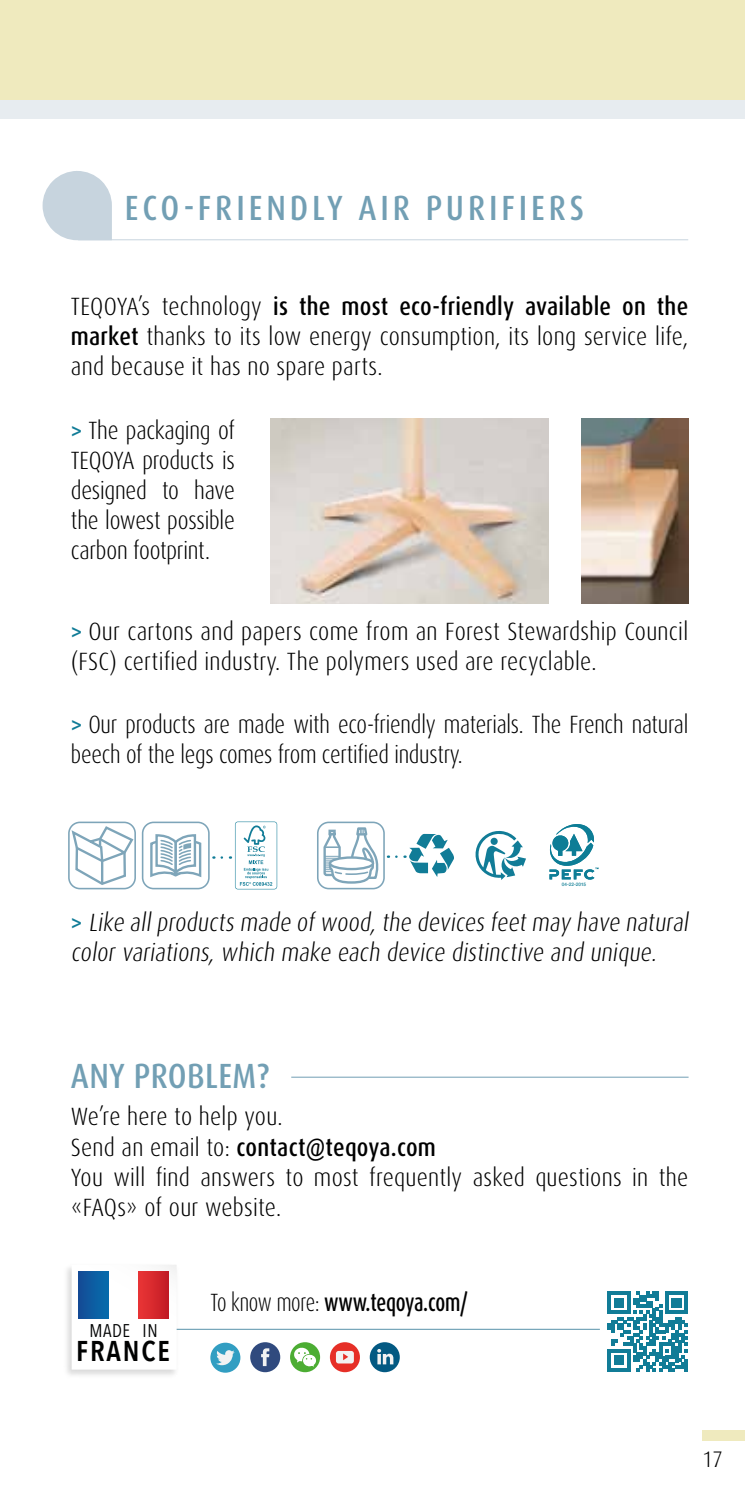
<style>
.page{position:relative;width:745px;height:1489px;background:#fff}
.page>*{position:absolute;margin:0;border:0;box-sizing:border-box;transform-origin:0 0}
.t1{font:500 condensed 35px "Dax OT";letter-spacing:.11em;color:#729fb4}
.t2{font:500 condensed 35px "Dax OT";letter-spacing:.01em;color:#729fb4}
.t3{font:600 28.5px "Avenir Next Condensed";letter-spacing:.065em;color:#010202}
.t4{font:300 condensed 25px/30px "Dax OT";letter-spacing:.005em;color:#000}
.t5{font:300 condensed 25px/30px "Dax OT";letter-spacing:.005em;color:#000;scale:.95 1}
.t6{font:500 condensed 25px "Dax OT";letter-spacing:-.01em;color:#000;scale:.85 1}
.t7{font:300 condensed 22.5px "Dax OT";color:#000}
.t8{font:18.25px "Avenir Next Condensed";letter-spacing:.03em;color:#010202}
.t9{font:500 4.75px "Helvetica Neue";color:#117f96}
.s1{font-weight:500}
.s2{font-weight:500;color:#117c97}
.s3{font-weight:300}
</style>
<div class="page">
<hr style="left:291px;top:1076px;width:397px;height:1px;background:#729fb4">
<img style="left:581px;top:419px;width:106px;height:184px">
<img style="left:270px;top:419px;width:278px;height:184px">
<div style="left:250px;top:1341px;width:30px;height:30px;background:#304a7e;border-radius:50%"></div>
<svg style="left:261px;top:1348px;width:8px;height:17px"></svg>
<div style="left:210px;top:1342px;width:30px;height:30px;background:#329ec2;border-radius:50%"></div>
<svg style="left:216px;top:1350px;width:18px;height:14px"></svg>
<svg style="left:330px;top:1341px;width:30px;height:30px"></svg>
<svg style="left:336px;top:1350px;width:17px;height:13px"></svg>
<svg style="left:369px;top:1341px;width:30px;height:30px"></svg>
<svg style="left:377px;top:1348px;width:16px;height:16px"></svg>
<svg style="left:290px;top:1341px;width:30px;height:30px"></svg>
<svg style="left:293px;top:1346px;width:23px;height:20px"></svg>
<hr style="left:91px;top:1328px;width:508px;height:1px;background:#5993aa">
<div style="left:0;top:100px;width:744px;height:18px;background:#e7ecf0"></div>
<div style="left:0;top:0;width:744px;height:100px;background:#efeabe"></div>
<hr style="left:78px;top:239px;width:609px;height:1px;background:#c7d4de">
<svg style="left:42px;top:171px;width:72px;height:70px"></svg>
<svg style="left:607px;top:1291px;width:80px;height:80px"></svg>
<svg style="left:549px;top:824px;width:49px;height:56px"></svg>
<svg style="left:475px;top:830px;width:50px;height:50px"></svg>
<svg style="left:490px;top:837px;width:7px;height:8px"></svg>
<div style="left:68px;top:821px;width:68px;height:68px;border:2px solid #7ea5b9;border-radius:11px"></div>
<svg style="left:70px;top:824px;width:65px;height:62px"></svg>
<div style="left:317px;top:821px;width:67px;height:68px;border:2px solid #7ea5b9;border-radius:11px"></div>
<svg style="left:322px;top:825px;width:57px;height:59px"></svg>
<div style="left:142px;top:821px;width:67px;height:68px;border:2px solid #7ea5b9;border-radius:11px"></div>
<svg style="left:150px;top:834px;width:52px;height:44px"></svg>
<svg style="left:396px;top:833px;width:58px;height:44px"></svg>
<svg style="left:221px;top:821px;width:56px;height:68px"></svg>
<img style="left:67px;top:1265px;width:114px;height:110px">
<svg style="left:72px;top:1265px;width:104px;height:104px"></svg>
<div style="left:78px;top:1271px;width:30px;height:47px;background:linear-gradient(to right,#144b96,#076bab)"></div>
<div style="left:139px;top:1271px;width:30px;height:47px;background:linear-gradient(to right,#ea3636,#c21b25)"></div>
<div style="left:702px;top:1430px;width:42px;height:10px;background:#efeabe"></div>
<h1 class="t1" style="left:125px;top:186px;width:460px">ECO-FRIENDLY AIR PURIFIERS</h1>
<p class="t4" style="left:71px;top:291px;width:618px;text-align:justify">TEQOYA’s technology <span class="s1">is the most eco-friendly available on the market</span> thanks to its low energy consumption, its long service life, and because it has no spare parts.</p>
<p class="t4" style="left:71px;top:415px;width:165px;text-align:justify"><span class="s2">&gt;</span> The packaging of TEQOYA products is designed to have the lowest possible carbon footprint.</p>
<p class="t4" style="left:71px;top:616px;width:618px"><span class="s2">&gt;</span> Our cartons and papers come from an Forest Stewardship Council (FSC) certified industry. The polymers used are recyclable.</p>
<p class="t5" style="left:71px;top:709px;width:651px"><span class="s2">&gt;</span> Our products are made with eco-friendly materials. The French natural beech of the legs comes from certified industry.</p>
<p class="t9" style="left:561px;top:880px;width:26px">04-22-2015</p>
<p class="t4" style="left:71px;top:907px;width:622px"><span class="s2">&gt;</span> Like allproducts made ofwood,the devices feetmay have natural color variations, which make each device distinctive and unique.</p>
<h1 class="t2" style="left:71px;top:1053px;width:200px">ANY PROBLEM?</h1>
<p class="t4" style="left:71px;top:1101px;width:618px">We’re here to help you.<br>Send an email to: <span class="s1">contact@teqoya.com<br></span>You will find answers to most frequently asked questions in the «FAQs» of our website.</p>
<p class="t8" style="left:89px;top:1314px;width:70px">MADE IN</p>
<p class="t3" style="left:76px;top:1326px;width:95px">FRANCE</p>
<p class="t6" style="left:210px;top:1285px;width:305px"><span class="s3">To know more:</span> www.teqoya.com/</p>
<p class="t7" style="left:702px;top:1444px;width:22px">17</p>
</div>
